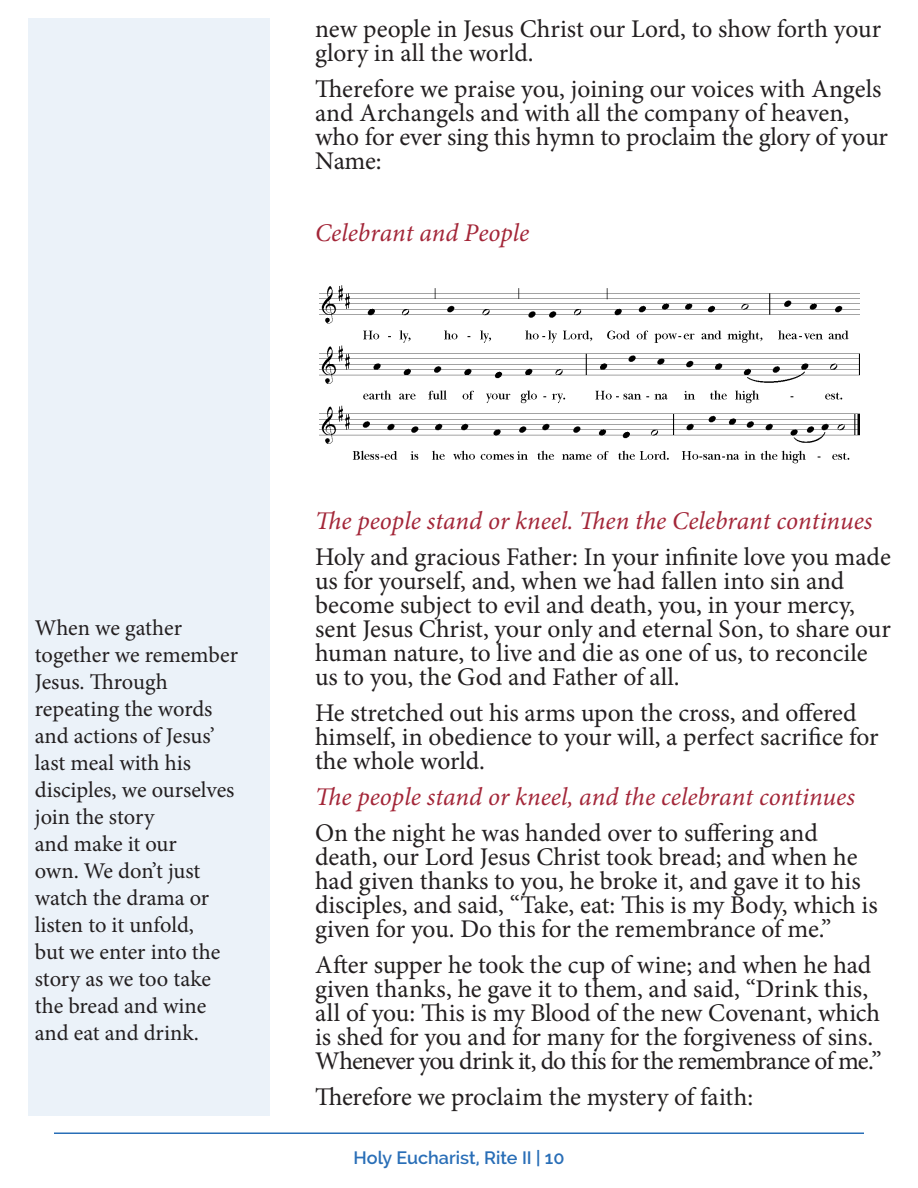
<style>
.page{position:relative;width:918px;height:1188px;background:#fff}
.page>*{position:absolute;margin:0;border:0;box-sizing:border-box;transform-origin:0 0}
.Section_Header{font:25.5px/24px "Minion Pro";letter-spacing:-.005em;color:#231f20}
.Section_Header-2{font:italic 25.5px "Minion Pro";color:#a32638}
.t1{font:22.5px "Minion Pro";letter-spacing:-.005em;color:#231f20}
.t2{font:600 18px "Raleway";color:#296eb7}
</style>
<div class="page">
<hr style="left:54px;top:1132px;width:810px;height:2px;background:#296eb7">
<div style="left:28px;top:18px;width:242px;height:1098px;background:#ebf2f9"></div>
<img style="left:320px;top:285px;width:540px;height:179px">
<p class="Section_Header" style="left:315px;top:17px;width:568px">new people in Jesus Christ our Lord, to show forth your glory in all the world.</p>
<p class="Section_Header" style="left:315px;top:77px;width:575px">Therefore we praise you, joining our voices with Angels and Archangels and with all the company of heaven, who for ever sing this hymn to proclaim the glory of your Name:</p>
<p class="Section_Header-2" style="left:315px;top:215px;width:216px">Celebrant and People</p>
<p class="t1" style="left:35px;top:613px;width:149px">When we gather</p>
<p class="t1" style="left:35px;top:640px;width:205px">together we remember</p>
<p class="t1" style="left:35px;top:667px;width:135px">Jesus. Through</p>
<p class="t1" style="left:35px;top:694px;width:179px">repeating the words</p>
<p class="t1" style="left:35px;top:721px;width:181px">and actions of Jesus’</p>
<p class="t1" style="left:35px;top:748px;width:158px">last meal with his</p>
<p class="t1" style="left:35px;top:775px;width:201px">disciples, we ourselves</p>
<p class="t1" style="left:35px;top:802px;width:121px">join the story</p>
<p class="t1" style="left:35px;top:829px;width:144px">and make it our</p>
<p class="t1" style="left:35px;top:856px;width:167px">own. We don’t just</p>
<p class="t1" style="left:35px;top:883px;width:176px">watch the drama or</p>
<p class="t1" style="left:35px;top:910px;width:161px">listen to it unfold,</p>
<p class="t1" style="left:35px;top:937px;width:187px">but we enter into the</p>
<p class="t1" style="left:35px;top:964px;width:178px">story as we too take</p>
<p class="t1" style="left:35px;top:991px;width:173px">the bread and wine</p>
<p class="t1" style="left:35px;top:1018px;width:165px">and eat and drink.</p>
<p class="Section_Header-2" style="left:315px;top:503px;width:559px">The people stand or kneel. Then the Celebrant continues</p>
<p class="Section_Header" style="left:315px;top:545px;width:577px">Holy and gracious Father: In your infinite love you made us for yourself, and, when we had fallen into sin and become subject to evil and death, you, in your mercy, sent Jesus Christ, your only and eternal Son, to share our human nature, to live and die as one of us, to reconcile us to you, the God and Father of all.</p>
<p class="Section_Header" style="left:315px;top:701px;width:565px">He stretched out his arms upon the cross, and offered himself, in obedience to your will, a perfect sacrifice for the whole world.</p>
<p class="Section_Header-2" style="left:315px;top:779px;width:542px">The people stand or kneel, and the celebrant continues</p>
<p class="Section_Header" style="left:315px;top:821px;width:564px">On the night he was handed over to suffering and death, our Lord Jesus Christ took bread; and when he had given thanks to you, he broke it, and gave it to his disciples, and said, “Take, eat: This is my Body, which is given for you. Do this for the remembrance of me.”</p>
<p class="Section_Header" style="left:315px;top:953px;width:568px">After supper he took the cup of wine; and when he had given thanks, he gave it to them, and said, “Drink this, all of you: This is my Blood of the new Covenant, which is shed for you and for many for the forgiveness of sins.<br>Whenever you drink it, do this for the remembrance of me.”</p>
<p class="Section_Header" style="left:315px;top:1085px;width:440px">Therefore we proclaim the mystery of faith:</p>
<p class="t2" style="left:353px;top:1147px;width:213px">Holy Eucharist, Rite II | 10</p>
</div>
